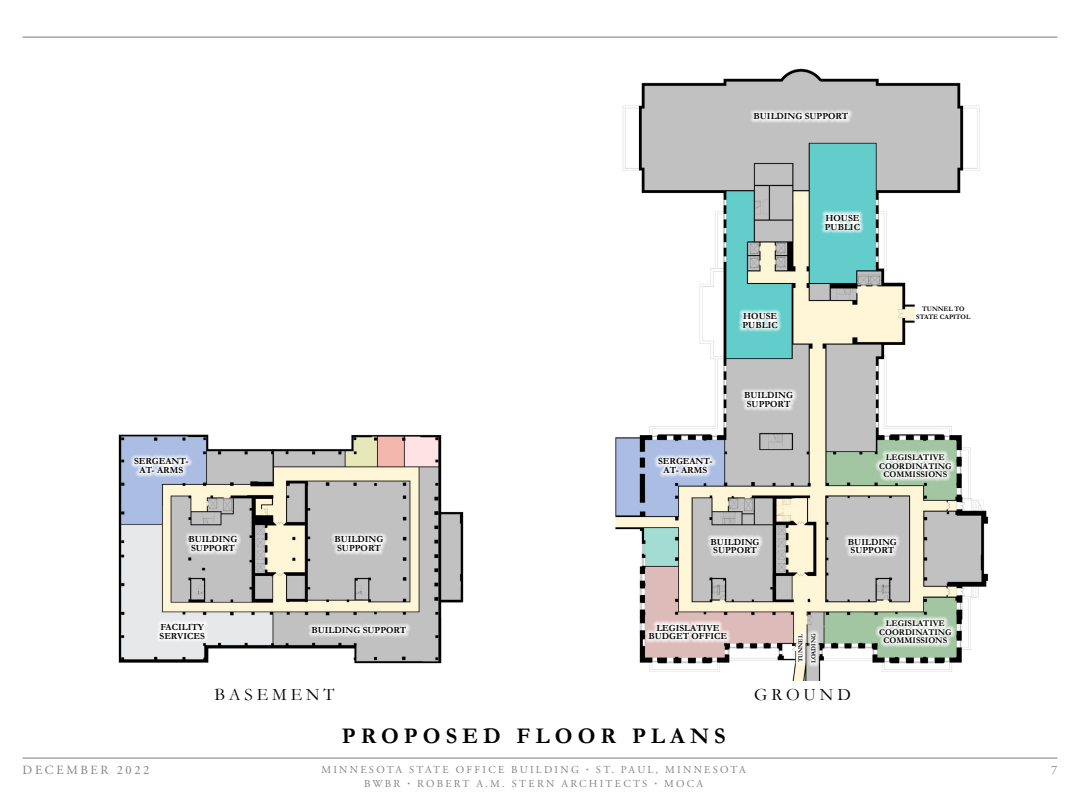
<style>
.page{position:relative;width:1080px;height:810px;background:#fff}
.page>*{position:absolute;margin:0;border:0;box-sizing:border-box;transform-origin:0 0}
.t1{font:700 22.5px "Garamond";letter-spacing:.225em;color:#000}
.t2{font:17.5px "Garamond";letter-spacing:.225em;color:#000}
.t3{font:12.5px "Adobe Garamond Pro";letter-spacing:.215em;color:#808285}
.t4{font:10.62px "Adobe Garamond Pro";letter-spacing:.215em;color:#808285}
.t5{font:700 9.38px/8.8px "Garamond";color:#000}
.t6{font:700 8.75px/8.8px "Garamond";color:#000;text-align:center}
.t7{font:700 6.88px/8.8px "Garamond";color:#000;text-align:center}
.t8{font:700 6.25px "Garamond";color:#000}
.s1{font-weight:700}
</style>
<div class="page">
<hr style="left:22px;top:37px;width:1036px;height:1px;background:#797979">
<img style="left:118px;top:434px;width:346px;height:230px">
<img style="left:615px;top:68px;width:374px;height:613px">
<hr style="left:22px;top:758px;width:1036px;height:1px;background:#797979">
<svg style="left:821px;top:210px;width:43px;height:23px"></svg>
<svg style="left:738px;top:309px;width:44px;height:23px"></svg>
<svg style="left:750px;top:109px;width:103px;height:14px"></svg>
<svg style="left:740px;top:388px;width:57px;height:23px"></svg>
<svg style="left:844px;top:534px;width:57px;height:24px"></svg>
<svg style="left:331px;top:532px;width:57px;height:23px"></svg>
<svg style="left:308px;top:623px;width:102px;height:14px"></svg>
<svg style="left:185px;top:532px;width:57px;height:23px"></svg>
<svg style="left:707px;top:534px;width:57px;height:24px"></svg>
<svg style="left:875px;top:450px;width:80px;height:32px"></svg>
<svg style="left:130px;top:454px;width:63px;height:24px"></svg>
<svg style="left:654px;top:454px;width:63px;height:24px"></svg>
<div style="left:156px;top:620px;width:53px;height:23px;background:#fff"></div>
<svg style="left:645px;top:620px;width:86px;height:24px"></svg>
<svg style="left:807px;top:629px;width:13px;height:38px"></svg>
<div style="left:913px;top:302px;width:61px;height:22px;background:#fff"></div>
<svg style="left:875px;top:616px;width:80px;height:32px"></svg>
<svg style="left:794px;top:630px;width:13px;height:37px"></svg>
<p class="t5" style="left:754px;top:112px;width:96px">BUILDING SUPPORT</p>
<p class="t5" style="left:825px;top:213px;width:37px">HOUSE<br>PUBLIC</p>
<p class="t5" style="left:743px;top:312px;width:37px">HOUSE<br>PUBLIC</p>
<p class="t5" style="left:134px;top:457px;width:56px;text-align:center">SERGEANT-<br>AT- ARMS</p>
<p class="t5" style="left:658px;top:457px;width:56px;text-align:center">SERGEANT-<br>AT- ARMS</p>
<p class="t5" style="left:744px;top:391px;width:50px">BUILDING<br>SUPPORT</p>
<p class="t5" style="left:189px;top:535px;width:50px">BUILDING<br>SUPPORT</p>
<p class="t5" style="left:711px;top:537px;width:50px">BUILDING<br>SUPPORT</p>
<p class="t5" style="left:335px;top:535px;width:50px">BUILDING<br>SUPPORT</p>
<p class="t5" style="left:160px;top:623px;width:47px">FACILITY<br>SERVICES</p>
<p class="t5" style="left:649px;top:623px;width:80px;text-align:center">LEGISLATIVE<br>BUDGET OFFICE</p>
<p class="t5" style="left:312px;top:626px;width:96px">BUILDING SUPPORT</p>
<p class="t8" style="left:796px;top:662px;width:29px;rotate:-90deg">TUNNEL</p>
<p class="t8" style="left:809px;top:663px;width:31px;rotate:-90deg">LOADING</p>
<p class="t7" style="left:916px;top:304px;width:56px">TUNNEL TO<br>STATE CAPITOL</p>
<p class="t6" style="left:879px;top:453px;width:74px">LEGISLATIVE<br>COORDINATING<br>COMMISSIONS</p>
<p class="t5" style="left:848px;top:537px;width:50px">BUILDING<br>SUPPORT</p>
<p class="t6" style="left:879px;top:619px;width:74px">LEGISLATIVE<br>COORDINATING<br>COMMISSIONS</p>
<h2 class="t2" style="left:215px;top:683px;width:121px">BASEMENT</h2>
<h2 class="t2" style="left:754px;top:683px;width:98px">GROUND</h2>
<h1 class="t1" style="left:342px;top:721px;width:385px">PROPOSED FLOOR PLANS</h1>
<h3 class="t3" style="left:23px;top:763px;width:128px">DECEMBER 2022</h3>
<p class="t4" style="left:321px;top:763px;width:426px">MINNESOTA STATE OFFICE BUILDING <span class="s1">·</span> ST. PAUL, MINNESOTA</p>
<h3 class="t3" style="left:1051px;top:763px;width:8px">7</h3>
<p class="t4" style="left:364px;top:777px;width:341px">BWBR <span class="s1">·</span> ROBERT A.M. STERN ARCHITECTS <span class="s1">·</span> MOCA</p>
</div>
